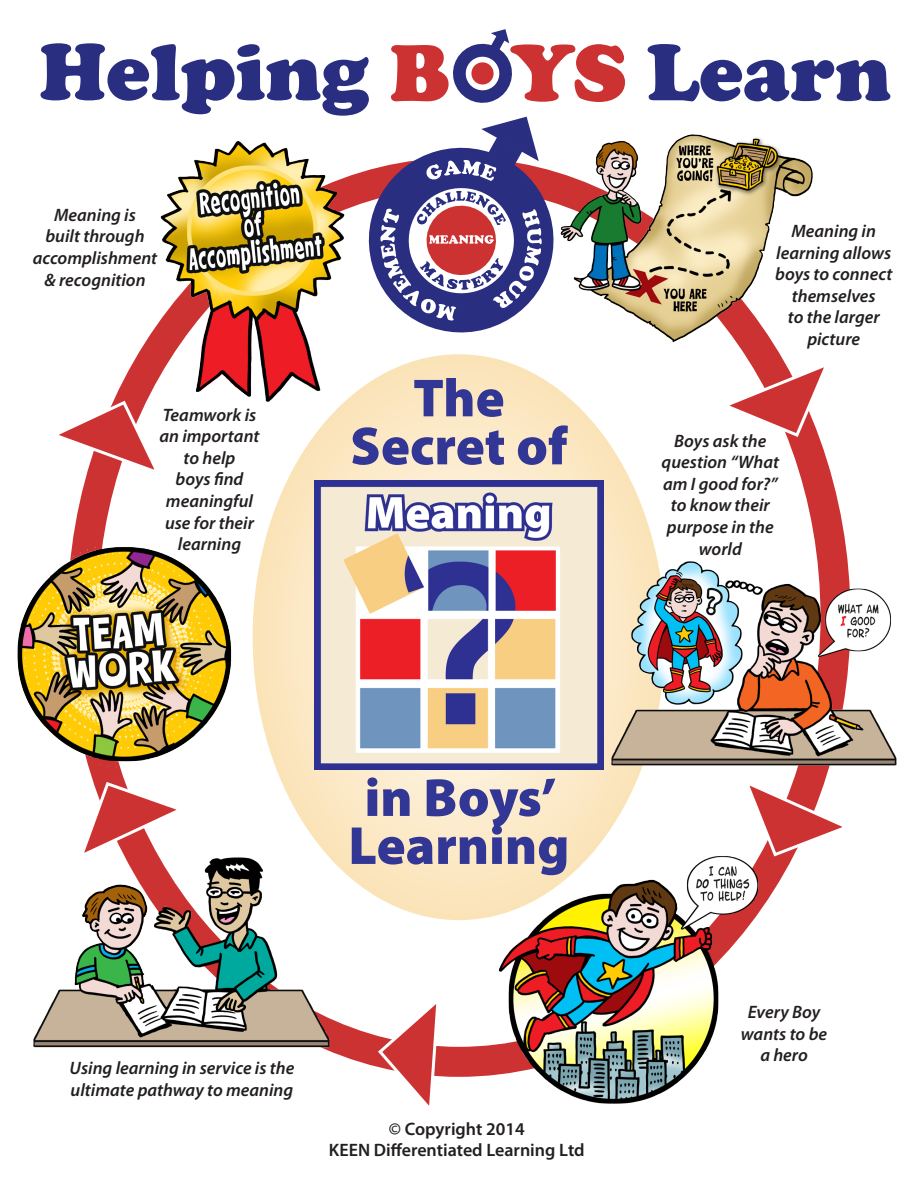
<style>
.page{position:relative;width:918px;height:1188px;background:#fff}
.page>*{position:absolute;margin:0;border:0;box-sizing:border-box;transform-origin:0 0}
.t1{font:900 54px/48px "Myriad Pro";color:#323695;text-align:center}
.t2{font:italic 600 18px/21.6px "Myriad Pro";color:#231f20;text-align:center}
.t3{font:600 18px/21.6px "Myriad Pro";color:#231f20;text-align:center}
</style>
<div class="page">
<svg style="left:253px;top:354px;width:404px;height:566px"></svg>
<img style="left:314px;top:480px;width:290px;height:289px">
<svg style="left:648px;top:44px;width:242px;height:57px"></svg>
<img style="left:625px;top:134px;width:188px;height:210px">
<img style="left:609px;top:556px;width:288px;height:211px">
<img style="left:33px;top:856px;width:303px;height:196px">
<img style="left:17px;top:544px;width:215px;height:229px">
<img style="left:490px;top:851px;width:272px;height:253px">
<img style="left:155px;top:332px;width:198px;height:74px">
<svg style="left:59px;top:399px;width:104px;height:79px"></svg>
<svg style="left:77px;top:780px;width:112px;height:80px"></svg>
<svg style="left:729px;top:361px;width:95px;height:78px"></svg>
<svg style="left:741px;top:777px;width:102px;height:81px"></svg>
<svg style="left:376px;top:1004px;width:65px;height:102px"></svg>
<svg style="left:41px;top:29px;width:584px;height:303px"></svg>
<p class="t2" style="left:33px;top:204px;width:126px">Meaning is<br>built through accomplishment &amp; recognition</p>
<p class="t2" style="left:159px;top:403px;width:102px">Teamwork is an important to help<br>boys find meaningful use for their learning</p>
<p class="t1" style="left:350px;top:372px;width:219px">The<br>Secret of</p>
<p class="t2" style="left:775px;top:220px;width:119px">Meaning in learning allows boys to connect themselves<br>to the larger picture</p>
<p class="t2" style="left:662px;top:429px;width:119px">Boys ask the question “What am I good for?” to know their purpose in the world</p>
<p class="t1" style="left:348px;top:772px;width:223px;text-align:left">in Boys’<br>Learning</p>
<p class="t2" style="left:70px;top:1057px;width:226px;text-align:left">Using learning in service is the ultimate pathway to meaning</p>
<p class="t3" style="left:329px;top:1117px;width:257px">© Copyright 2014<br>KEEN Differentiated Learning Ltd</p>
<p class="t2" style="left:741px;top:1001px;width:88px">Every Boy wants to be a hero</p>
</div>
